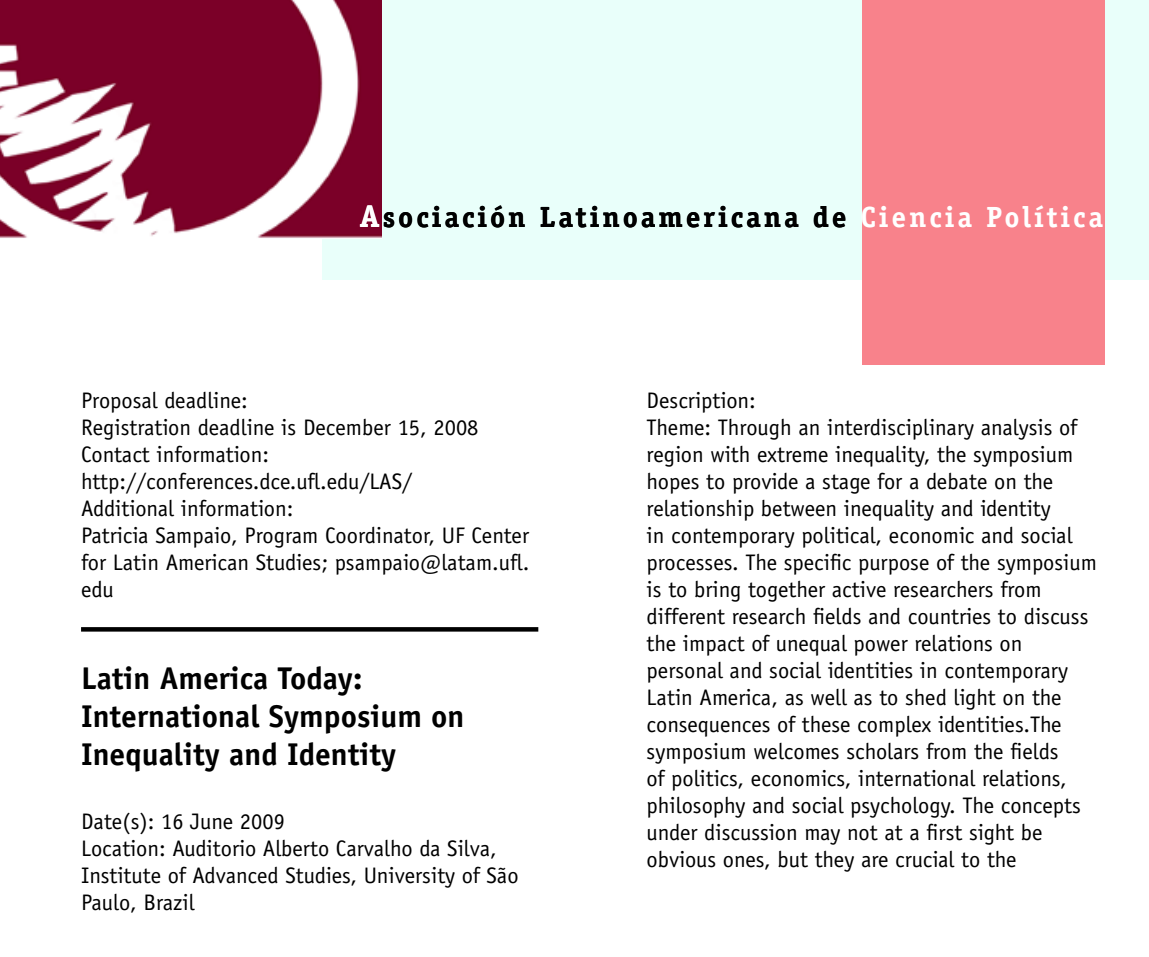
<style>
.page{position:relative;width:1149px;height:957px;background:#fff}
.page>*{position:absolute;margin:0;border:0;box-sizing:border-box;transform-origin:0 0}
.t1{font:700 31.5px/37.8px "Officina Sans Std";color:#000}
.t2{font:700 29.25px "Officina Serif Std";letter-spacing:.1em;color:#000}
.t3{font:22.5px/27px "Officina Sans Std";color:#000}
.s1{font-size:31.5px;color:#fff}
.s2{color:#fff}
</style>
<div class="page">
<div style="left:322px;top:0;width:826px;height:279px;background:#e9fffa"></div>
<img style="left:0;top:0;width:381px;height:238px">
<div style="left:862px;top:0;width:242px;height:364px;background:#f8828b"></div>
<svg style="left:81px;top:627px;width:457px;height:4px;background:#070707"></svg>
<h2 class="t2" style="left:360px;top:199px;width:744px"><span class="s1">A</span>sociación Latinoamericana de <span class="s2">Ciencia Política</span></h2>
<p class="t3" style="left:81px;top:387px;width:449px">Proposal deadline:<br>Registration deadline is December 15, 2008<br>Contact information: http://conferences.dce.ufl.edu/LAS/<br>Additional information:<br>Patricia Sampaio, Program Coordinator, UF Center for Latin American Studies; psampaio@latam.ufl. edu</p>
<h1 class="t1" style="left:81px;top:659px;width:385px">Latin America Today:<br>International Symposium on<br>Inequality and Identity</h1>
<p class="t3" style="left:81px;top:808px;width:439px">Date(s): 16 June 2009<br>Location: Auditorio Alberto Carvalho da Silva, Institute of Advanced Studies, University of São Paulo, Brazil</p>
<p class="t3" style="left:646px;top:387px;width:452px">Description:<br>Theme: Through an interdisciplinary analysis of region with extreme inequality, the symposium hopes to provide a stage for a debate on the relationship between inequality and identity<br>in contemporary political, economic and social processes. The specific purpose of the symposium is to bring together active researchers from different research fields and countries to discuss the impact of unequal power relations on personal and social identities in contemporary Latin America, as well as to shed light on the consequences of these complex identities.The symposium welcomes scholars from the fields<br>of politics, economics, international relations, philosophy and social psychology. The concepts under discussion may not at a first sight be obvious ones, but they are crucial to the</p>
</div>
